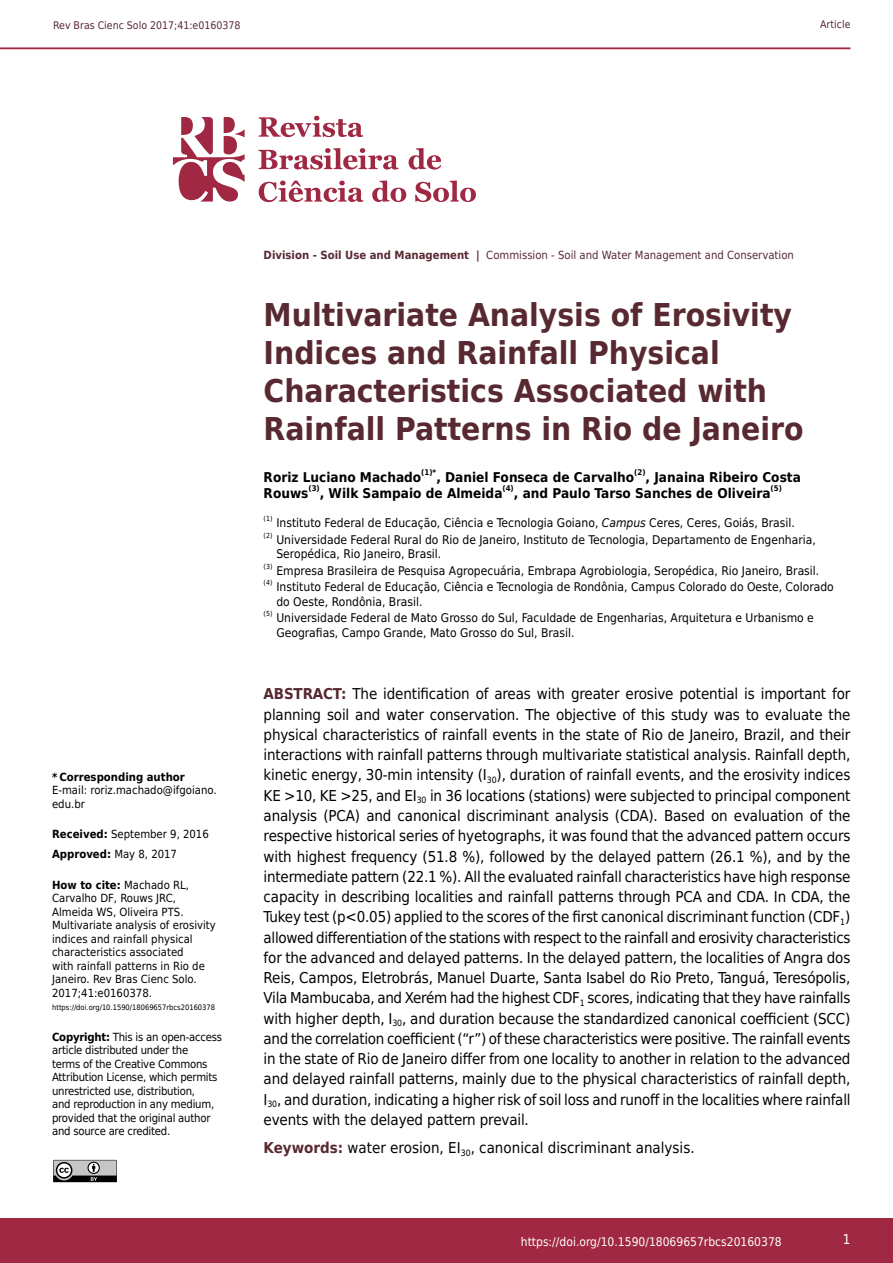
<style>
.page{position:relative;width:893px;height:1263px;background:#fff}
.page>*{position:absolute;margin:0;border:0;box-sizing:border-box;transform-origin:0 0}
.t1{font:700 31.5px/37.8px "DejaVu Sans Condensed";color:#582931}
.t2{font:15px/20.2px "DejaVu Sans Condensed";letter-spacing:-.01em;color:#000;text-align:justify}
.t3{font:700 13.5px "DejaVu Sans Condensed";color:#000}
.t4{font:13.5px "DejaVu Sans Condensed";color:#fff}
.t5{font:12px/14.4px "DejaVu Sans Condensed";color:#000}
.t6{font:12px "DejaVu Sans Condensed";color:#fff}
.t7{font:11.25px/13.5px "DejaVu Sans Condensed";color:#000}
.t8{font:11.25px/13.5px "DejaVu Sans Condensed";letter-spacing:-.02em;color:#000}
.t9{font:11.25px "DejaVu Sans Condensed";color:#582931}
.t10{font:700 11.25px "DejaVu Sans Condensed";color:#000}
.t11{font:10.5px "DejaVu Sans Condensed";color:#582931}
.t12{font:700 7.8px "DejaVu Sans Condensed";color:#000}
.t13{font:7.5px "DejaVu Sans Condensed";color:#000}
.t14{font:6.9px "DejaVu Sans Condensed";color:#000}
.s1{font-weight:700}
.s2{font-style:italic}
.s3{font-weight:700;color:#582931}
</style>
<div class="page">
<hr style="left:0;top:47px;width:850px;height:2px;background:#a02842">
<svg style="left:53px;top:1160px;width:64px;height:22px"></svg>
<div style="left:0;top:1218px;width:893px;height:45px;background:#a02842"></div>
<svg style="left:173px;top:115px;width:303px;height:88px"></svg>
<p class="t11" style="left:53px;top:17px;width:189px">Rev Bras Cienc Solo 2017;41:e0160378</p>
<p class="t11" style="left:820px;top:16px;width:32px">Article</p>
<p class="t10" style="left:52px;top:768px;width:134px">* Corresponding author</p>
<p class="t7" style="left:52px;top:783px;width:166px">E-mail: roriz.machado@ifgoiano. edu.br</p>
<p class="t7" style="left:52px;top:824px;width:158px;line-height:20px"><span class="s1">Received:</span> September 9, 2016<br><span class="s1">Approved:</span> May 8, 2017</p>
<p class="t7" style="left:52px;top:878px;width:165px"><span class="s1">How to cite:</span> Machado RL,<br>Carvalho DF, Rouws JRC,<br>Almeida WS, Oliveira PTS.<br>Multivariate analysis of erosivity indices and rainfall physical characteristics associated<br>with rainfall patterns in Rio de<br>Janeiro. Rev Bras Cienc Solo.<br>2017;41:e0160378.</p>
<p class="t13" style="left:52px;top:1002px;width:165px">https://doi.org/10.1590/18069657rbcs20160378</p>
<p class="t8" style="left:52px;top:1030px;width:172px"><span class="s1">Copyright:</span> This is an open-access article distributed under the<br>terms of the Creative Commons<br>Attribution License, which permits unrestricted use, distribution,<br>and reproduction in any medium, provided that the original author and source are credited.</p>
<p class="t9" style="left:264px;top:246px;width:532px"><span class="s1">Division - Soil Use and Management |</span> Commission - Soil and Water Management and Conservation</p>
<h1 class="t1" style="left:264px;top:295px;width:541px">Multivariate Analysis of Erosivity Indices and Rainfall Physical Characteristics Associated with Rainfall Patterns in Rio de Janeiro</h1>
<p class="t3" style="left:264px;top:466px;width:159px">Roriz Luciano Machado</p>
<p class="t12" style="left:421px;top:466px;width:17px">(1)*</p>
<p class="t3" style="left:436px;top:466px;width:199px">, Daniel Fonseca de Carvalho</p>
<p class="t12" style="left:634px;top:466px;width:13px">(2)</p>
<p class="t3" style="left:646px;top:466px;width:157px">, Janaina Ribeiro Costa</p>
<p class="t3" style="left:264px;top:482px;width:46px">Rouws</p>
<p class="t12" style="left:308px;top:482px;width:13px">(3)</p>
<p class="t3" style="left:320px;top:482px;width:184px">, Wilk Sampaio de Almeida</p>
<p class="t12" style="left:502px;top:482px;width:13px">(4)</p>
<p class="t3" style="left:514px;top:482px;width:258px">, and Paulo Tarso Sanches de Oliveira</p>
<p class="t12" style="left:771px;top:482px;width:13px">(5)</p>
<p class="t14" style="left:264px;top:513px;width:10px">(1)</p>
<p class="t5" style="left:276px;top:516px;width:520px">Instituto Federal de Educação, Ciência e Tecnologia Goiano, <span class="s2">Campus</span> Ceres, Ceres, Goiás, Brasil.</p>
<p class="t14" style="left:264px;top:530px;width:10px">(2)</p>
<p class="t5" style="left:276px;top:532px;width:541px">Universidade Federal Rural do Rio de Janeiro, Instituto de Tecnologia, Departamento de Engenharia,<br>Seropédica, Rio Janeiro, Brasil.</p>
<p class="t14" style="left:264px;top:561px;width:10px">(3)</p>
<p class="t5" style="left:276px;top:563px;width:544px">Empresa Brasileira de Pesquisa Agropecuária, Embrapa Agrobiologia, Seropédica, Rio Janeiro, Brasil.</p>
<p class="t14" style="left:264px;top:577px;width:10px">(4)</p>
<p class="t5" style="left:276px;top:580px;width:559px">Instituto Federal de Educação, Ciência e Tecnologia de Rondônia, Campus Colorado do Oeste, Colorado do Oeste, Rondônia, Brasil.</p>
<p class="t14" style="left:264px;top:608px;width:10px">(5)</p>
<p class="t5" style="left:276px;top:611px;width:539px">Universidade Federal de Mato Grosso do Sul, Faculdade de Engenharias, Arquitetura e Urbanismo e<br>Geografias, Campo Grande, Mato Grosso do Sul, Brasil.</p>
<p class="t2" style="left:264px;top:684px;width:588px"><span class="s3">ABSTRACT:</span> The identification of areas with greater erosive potential is important for planning soil and water conservation. The objective of this study was to evaluate the physical characteristics of rainfall events in the state of Rio de Janeiro, Brazil, and their interactions with rainfall patterns through multivariate statistical analysis. Rainfall depth, kinetic energy, 30-min intensity (I<sub>30</sub>), duration of rainfall events, and the erosivity indices KE &gt;10, KE &gt;25, and EI<sub>30</sub> in 36 locations (stations) were subjected to principal component analysis (PCA) and canonical discriminant analysis (CDA). Based on evaluation of the respective historical series of hyetographs, it was found that the advanced pattern occurs with highest frequency (51.8 %), followed by the delayed pattern (26.1 %), and by the intermediate pattern (22.1 %). All the evaluated rainfall characteristics have high response capacity in describing localities and rainfall patterns through PCA and CDA. In CDA, the Tukey test (p&lt;0.05) applied to the scores of the first canonical discriminant function (CDF<sub>1</sub>) allowed differentiation of the stations with respect to the rainfall and erosivity characteristics for the advanced and delayed patterns. In the delayed pattern, the localities of Angra dos Reis, Campos, Eletrobrás, Manuel Duarte, Santa Isabel do Rio Preto, Tanguá, Teresópolis, Vila Mambucaba, and Xerém had the highest CDF<sub>1</sub> scores, indicating that they have rainfalls with higher depth, I<sub>30</sub>, and duration because the standardized canonical coefficient (SCC) and the correlation coefficient (“r”) of these characteristics were positive. The rainfall events in the state of Rio de Janeiro differ from one locality to another in relation to the advanced and delayed rainfall patterns, mainly due to the physical characteristics of rainfall depth, I<sub>30</sub>, and duration, indicating a higher risk of soil loss and runoff in the localities where rainfall events with the delayed pattern prevail.</p>
<p class="t2" style="left:264px;top:1137px;width:432px"><span class="s3">Keywords:</span> water erosion, EI<sub>30</sub>, canonical discriminant analysis.</p>
<p class="t6" style="left:521px;top:1231px;width:262px">https://doi.org/10.1590/18069657rbcs20160378</p>
<p class="t4" style="left:843px;top:1228px;width:9px">1</p>
</div>
